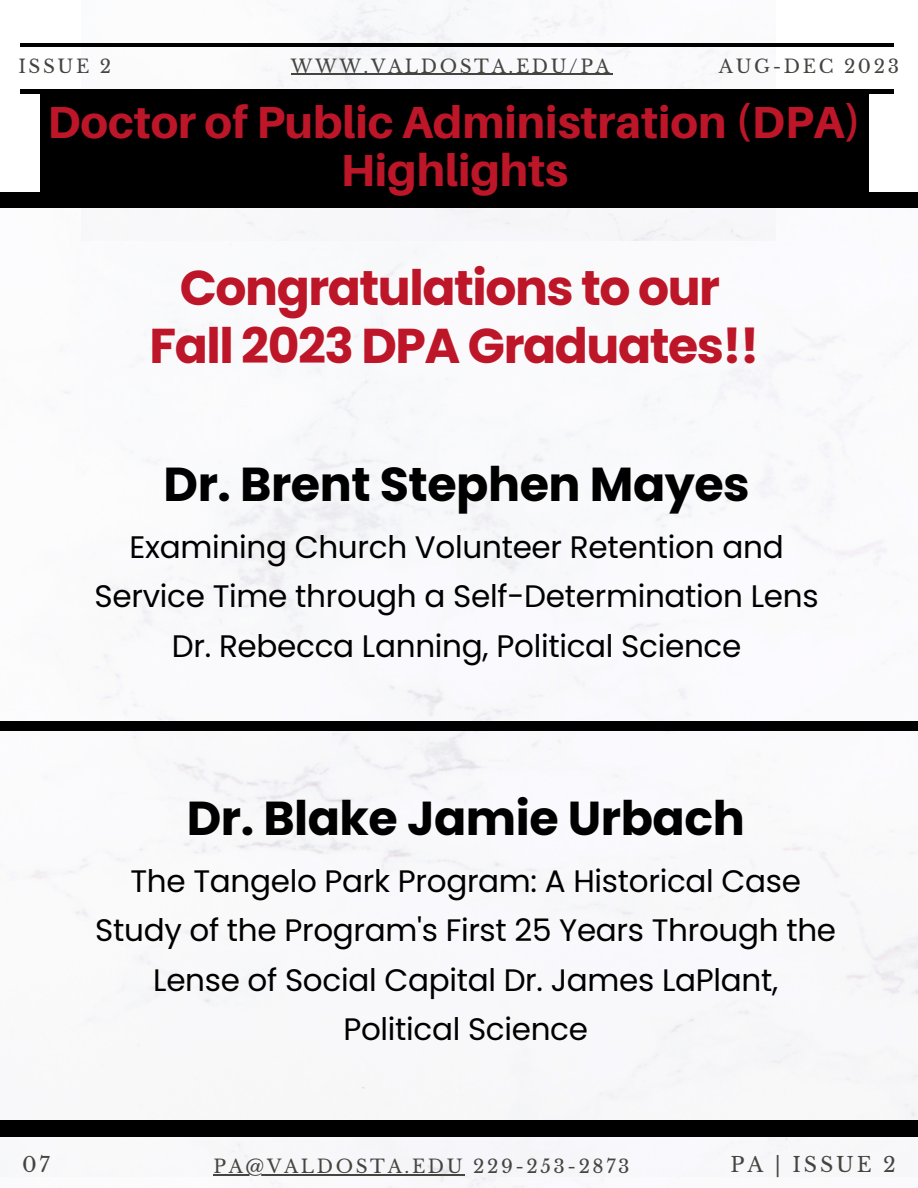
<style>
.page{position:relative;width:918px;height:1188px;background:#fff}
.page>*{position:absolute;margin:0;border:0;box-sizing:border-box;transform-origin:0 0}
.t1{font:700 48.9px/58.7px "Poppins";letter-spacing:-.03em;color:#bd1628;text-align:center}
.t2{font:700 47.55px "Poppins";letter-spacing:-.01em;color:#000}
.t3{font:800 44.85px/48.3px "Aileron";color:#bd1628;text-align:center}
.t4{font:31.05px/49.5px "Poppins";letter-spacing:-.01em;color:#000;text-align:center}
.t5{font:20.55px "Libre Baskerville";letter-spacing:.14em;color:#444440}
.t6{font:18.45px "Libre Baskerville";letter-spacing:.14em;color:#444440}
</style>
<div class="page">
<img style="left:0;top:240px;width:918px;height:881px">
<img style="left:81px;top:0;width:694px;height:240px">
<hr style="left:20px;top:90px;width:874px;height:3px;background:#000">
<hr style="left:20px;top:44px;width:874px;height:3px;background:#000">
<img style="left:0;top:1136px;width:918px;height:52px">
<div style="left:0;top:1121px;width:918px;height:15px;background:#000"></div>
<div style="left:40px;top:94px;width:829px;height:98px;background:#000"></div>
<div style="left:0;top:192px;width:918px;height:16px;background:#000"></div>
<div style="left:0;top:721px;width:918px;height:9px;background:#000"></div>
<hr style="left:291px;top:74px;width:321px;height:1px;background:#444440">
<hr style="left:213px;top:1174px;width:252px;height:1px;background:#444440">
<p class="t6" style="left:18px;top:55px;width:94px">ISSUE 2</p>
<p class="t6" style="left:719px;top:55px;width:182px">AUG-DEC 2023</p>
<p class="t6" style="left:291px;top:55px;width:321px">WWW.VALDOSTA.EDU/PA</p>
<h3 class="t3" style="left:47px;top:97px;width:816px">Doctor of Public Administration (DPA)<br>Highlights</h3>
<h1 class="t1" style="left:149px;top:258px;width:611px">Congratulations to our<br>Fall 2023 DPA Graduates!!</h1>
<h2 class="t2" style="left:164px;top:451px;width:588px">Dr. Brent Stephen Mayes</h2>
<p class="t4" style="left:95px;top:522px;width:726px">Examining Church Volunteer Retention and<br>Service Time through a Self-Determination Lens<br>Dr. Rebecca Lanning, Political Science</p>
<h2 class="t2" style="left:187px;top:785px;width:560px">Dr. Blake Jamie Urbach</h2>
<p class="t4" style="left:95px;top:856px;width:742px">The Tangelo Park Program: A Historical Case Study of the Program's First 25 Years Through the Lense of Social Capital Dr. James LaPlant, Political Science</p>
<p class="t5" style="left:22px;top:1153px;width:29px">07</p>
<p class="t5" style="left:730px;top:1153px;width:167px">PA | ISSUE 2</p>
<p class="t6" style="left:213px;top:1155px;width:418px">PA@VALDOSTA.EDU 229-253-2873</p>
</div>
